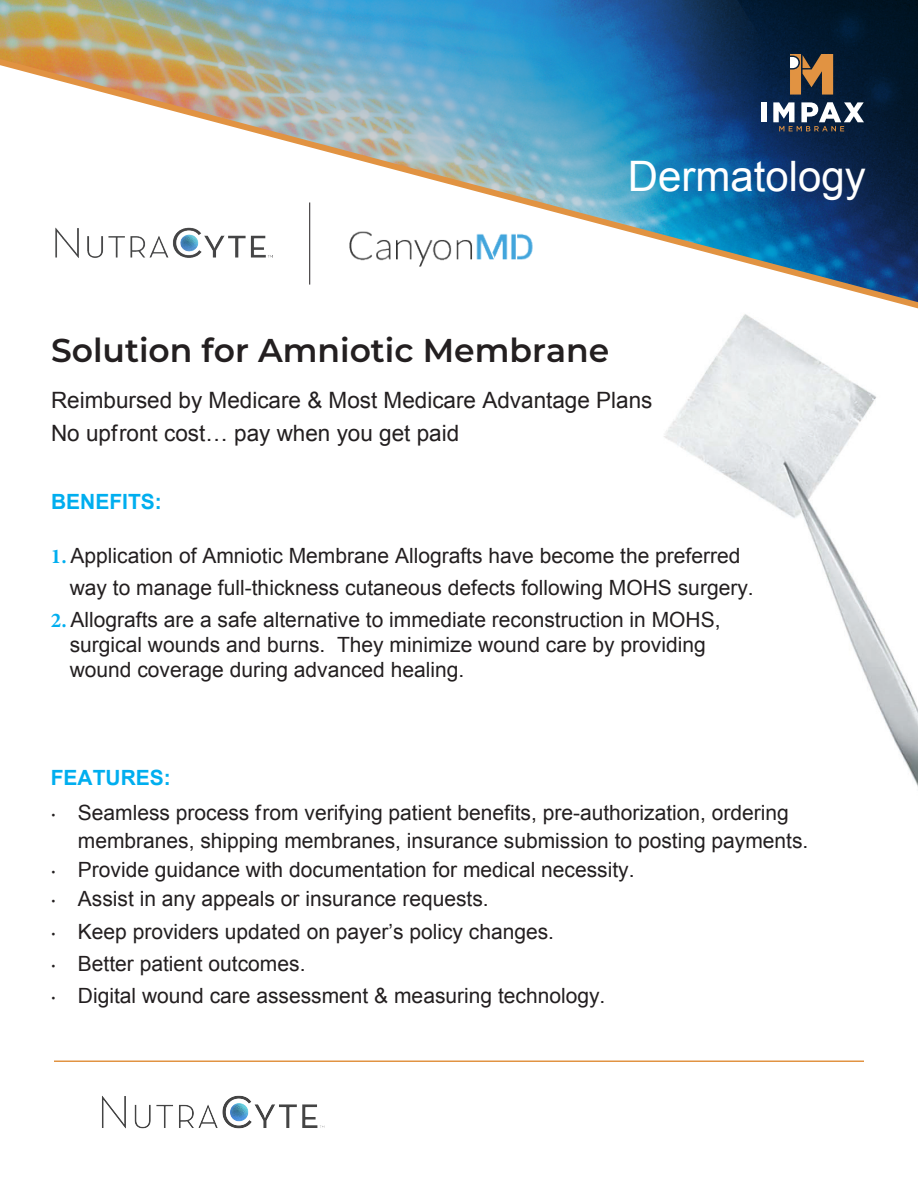
<style>
.page{position:relative;width:918px;height:1188px;background:#fff}
.page>*{position:absolute;margin:0;border:0;box-sizing:border-box;transform-origin:0 0}
.t1{font:42px "Arial";color:#fff}
.t2{font:600 33px "Montserrat";color:#231f20}
.t3{font:22.5px/33px "Arial";color:#231f20}
.t4{font:21px/25.2px "Arial";color:#231f20}
.t5{font:700 21px "Arial";color:#00aeef}
.s1{font-family:"Minion Pro";font-weight:700;color:#00aeef}
.s2{font-family:"Montserrat";font-size:18px}
</style>
<div class="page">
<hr style="left:54px;top:1060px;width:810px;height:2px;background:#e19342">
<svg style="left:0;top:0;width:918px;height:50px;background:#4a798f"></svg>
<svg style="left:0;top:50px;width:918px;height:259px"></svg>
<div style="left:761px;top:102px;width:5px;height:20px;background:#fff"></div>
<svg style="left:773px;top:102px;width:91px;height:29px"></svg>
<svg style="left:790px;top:54px;width:43px;height:41px;background:#9b7147"></svg>
<img style="left:102px;top:1095px;width:223px;height:34px">
<img style="left:54px;top:228px;width:218px;height:30px">
<hr style="left:309px;top:202px;width:1px;height:83px;background:#231f20">
<img style="left:350px;top:219px;width:259px;height:51px">
<img style="left:664px;top:314px;width:254px;height:473px">
<h1 class="t1" style="left:628px;top:149px;width:240px">Dermatology</h1>
<h2 class="t2" style="left:51px;top:327px;width:560px">Solution for Amniotic Membrane</h2>
<p class="t3" style="left:51px;top:384px;width:603px">Reimbursed by Medicare &amp; Most Medicare Advantage Plans<br>No upfront cost… pay when you get paid</p>
<p class="t5" style="left:51px;top:487px;width:112px">BENEFITS:</p>
<p class="t4" style="left:70px;top:540px;width:685px;line-height:31.8px;text-indent:-19px"><span class="s1">1.</span> Application of Amniotic Membrane Allografts have become the preferred way to manage full-thickness cutaneous defects following MOHS surgery.</p>
<p class="t4" style="left:70px;top:607px;width:652px;text-indent:-19px"><span class="s1">2.</span> Allografts are a safe alternative to immediate reconstruction in MOHS, surgical wounds and burns. They minimize wound care by providing wound coverage during advanced healing.</p>
<p class="t5" style="left:51px;top:763px;width:122px">FEATURES:</p>
<p class="t4" style="left:78px;top:799px;width:732px;line-height:28.2px;text-indent:-27px"><span class="s2">•</span> Seamless process from verifying patient benefits, pre-authorization, ordering membranes, shipping membranes, insurance submission to posting payments.</p>
<p class="t4" style="left:51px;top:858px;width:585px"><span class="s2">•</span> Provide guidance with documentation for medical necessity.</p>
<p class="t4" style="left:51px;top:887px;width:439px"><span class="s2">•</span> Assist in any appeals or insurance requests.</p>
<p class="t4" style="left:51px;top:919px;width:505px"><span class="s2">•</span> Keep providers updated on payer’s policy changes.</p>
<p class="t4" style="left:51px;top:951px;width:256px"><span class="s2">•</span> Better patient outcomes.</p>
<p class="t4" style="left:51px;top:983px;width:556px"><span class="s2">•</span> Digital wound care assessment &amp; measuring technology.</p>
</div>
